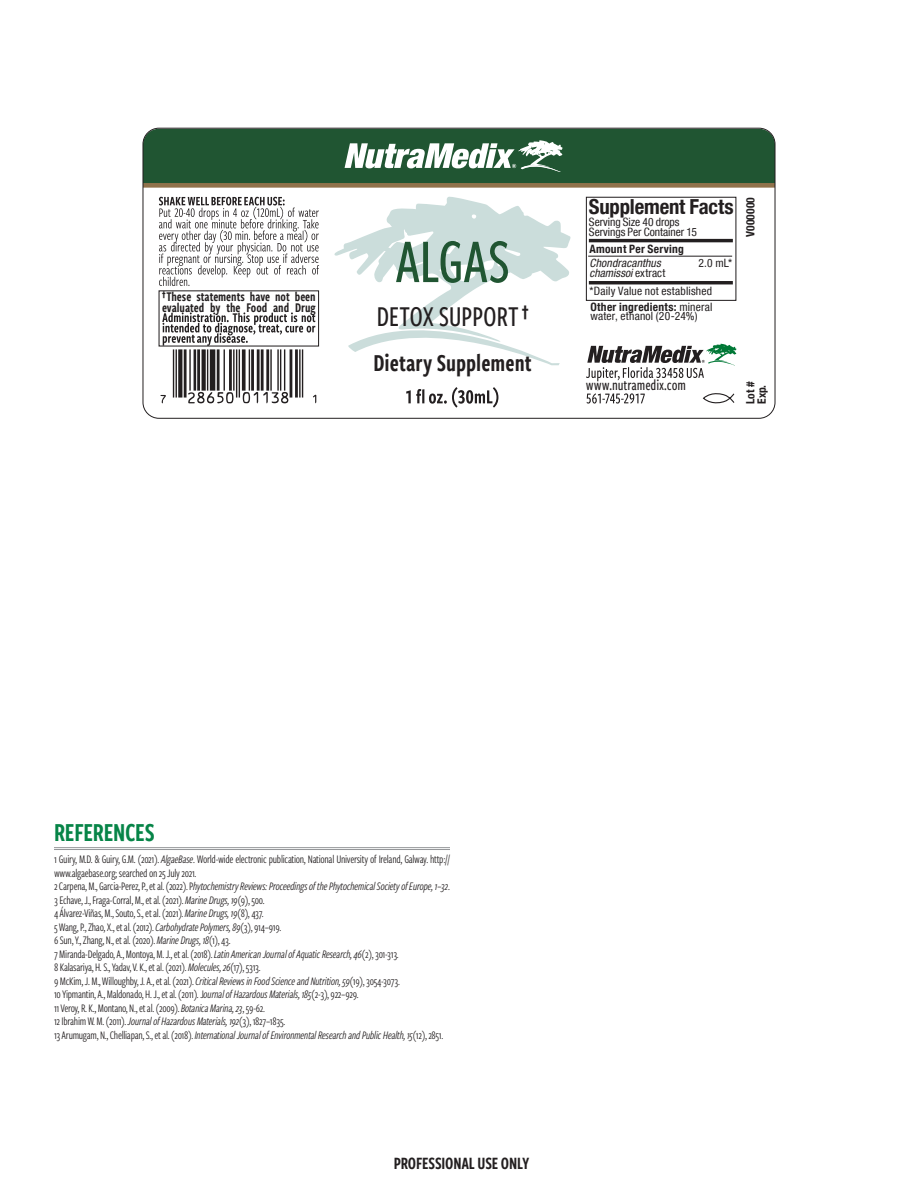
<style>
.page{position:relative;width:918px;height:1188px;background:#fff}
.page>*{position:absolute;margin:0;border:0;box-sizing:border-box;transform-origin:0 0}
.t1{font:500 64.5px "Freight Sans Cmp Pro";letter-spacing:-.02em;color:#205532}
.t2{font:500 30px "Freight Sans Cmp Pro";letter-spacing:-.01em;color:#231f20}
.NAME_22_5pt__underli{font:27px "Freight Sans Cmp Pro Semi";letter-spacing:-.015em;color:#068447}
.t3{font:25.35px "Freight Sans Cmp Pro Semi";color:#231f20}
.t4{font:700 condensed 20.7px "Helvetica Neue LT Com";letter-spacing:-.01em;color:#231f20}
.t5{font:18px "Freight Sans Cmp Pro Semi";letter-spacing:-.01em;color:#231f20}
.t6{font:500 15.6px "Freight Sans Cmp Pro";letter-spacing:-.005em;color:#231f20}
.t7{font:13.8px/10.4px "Freight Sans Cmp Pro Semi";letter-spacing:-.005em;color:#231f20}
.t8{font:12px/13.5px "Freight Sans Cmp Pro";letter-spacing:-.025em;color:#231f20}
.t9{font:italic 12px "Freight Sans Cmp Pro";letter-spacing:-.025em;color:#231f20}
.t10{font:condensed 11.55px/10.4px "Helvetica Neue LT Com";letter-spacing:.01em;color:#231f20}
.t11{font:700 condensed 11.55px/11.6px "Helvetica Neue LT Com";letter-spacing:.02em;color:#231f20}
.t12{font:700 condensed 11.55px "Helvetica Neue LT Com";color:#231f20}
.s1{font-weight:400;font-style:italic}
.s2{font-style:italic}
.s3{font-weight:700}
.s4{font-style:normal}
</style>
<div class="page">
<hr style="left:54px;top:847px;width:396px;height:1px;background:#939598">
<hr style="left:54px;top:849px;width:396px;height:1px;background:#939598">
<div style="left:143px;top:129px;width:632px;height:55px;background:#205532"></div>
<svg style="left:334px;top:196px;width:237px;height:169px"></svg>
<svg style="left:345px;top:140px;width:218px;height:32px"></svg>
<div style="left:143px;top:183px;width:632px;height:5px;background:#90724b"></div>
<svg style="left:406px;top:387px;width:92px;height:21px"></svg>
<svg style="left:702px;top:393px;width:33px;height:11px"></svg>
<svg style="left:587px;top:393px;width:58px;height:11px"></svg>
<svg style="left:586px;top:344px;width:150px;height:37px"></svg>
<svg style="left:159px;top:197px;width:160px;height:89px"></svg>
<svg style="left:160px;top:312px;width:156px;height:91px"></svg>
<hr style="left:589px;top:239px;width:144px;height:3px;background:#231f20">
<hr style="left:589px;top:281px;width:144px;height:3px;background:#231f20">
<hr style="left:588px;top:256px;width:144px;height:1px;background:#231f20">
<div style="left:586px;top:197px;width:150px;height:104px;border:1px solid #231f20"></div>
<p class="t7" style="left:162px;top:291px;width:155px"><sup>†</sup>These statements have not been evaluated by the Food and Drug</p>
<p class="t1" style="left:395px;top:218px;width:117px">ALGAS</p>
<p class="t2" style="left:376px;top:296px;width:154px">DETOX SUPPORT <sup>†</sup></p>
<p class="t3" style="left:373px;top:346px;width:160px">Dietary Supplement</p>
<p class="t4" style="left:589px;top:194px;width:146px">Supplement Facts</p>
<p class="t10" style="left:589px;top:216px;width:110px">Serving Size 40 drops<br>Servings Per Container 15</p>
<p class="t11" style="left:589px;top:242px;width:96px;line-height:13.8px">Amount Per Serving<br><span class="s1">Chondracanthus</span></p>
<p class="t10" style="left:589px;top:264px;width:124px;line-height:18.5px"><span class="s2">chamissoi</span> extract<br>*Daily Value not established</p>
<p class="t10" style="left:698px;top:257px;width:35px">2.0 mL*</p>
<p class="t10" style="left:590px;top:302px;width:123px;line-height:9.1px"><span class="s3">Other ingredients:</span> mineral water, ethanol (20-24%)</p>
<p class="t12" style="left:743px;top:237px;width:41px;rotate:-90deg">V000000</p>
<p class="t6" style="left:586px;top:374px;width:102px">www.nutramedix.com</p>
<p class="t11" style="left:745px;top:404px;width:24px;rotate:-90deg">Lot #<br>Exp.</p>
<p class="NAME_22_5pt__underli" style="left:54px;top:814px;width:102px">REFERENCES</p>
<p class="t8" style="left:54px;top:852px;width:398px">1 Guiry, M.D. &amp; Guiry, G.M. (2021). <span class="s2">AlgaeBase</span>. World-wide electronic publication, National University of Ireland, Galway. http:// www.algaebase.org; searched on 25 July 2021.</p>
<p class="t9" style="left:54px;top:878px;width:398px"><span class="s4">2 Carpena, M., Garcia-Perez, P., et al. (2022). P</span>hytochemistry Reviews: Proceedings of the Phytochemical Society of Europe, 1–32<span class="s4">.</span></p>
<p class="t8" style="left:54px;top:893px;width:212px">3 Echave, J., Fraga-Corral, M., et al. (2021). <span class="s2">Marine Drugs, 19</span>(9), 500.</p>
<p class="t8" style="left:54px;top:906px;width:211px">4 Álvarez-Viñas, M., Souto, S., et al. (2021). <span class="s2">Marine Drugs, 19</span>(8), 437.</p>
<p class="t8" style="left:54px;top:920px;width:229px">5 Wang, P., Zhao, X., et al. (2012). <span class="s2">Carbohydrate Polymers, 89</span>(3), 914–919.</p>
<p class="t8" style="left:54px;top:933px;width:178px">6 Sun, Y., Zhang, N., et al. (2020). <span class="s2">Marine Drugs, 18</span>(1), 43.</p>
<p class="t8" style="left:54px;top:947px;width:346px">7 Miranda-Delgado, A., Montoya, M. J., et al. (2018). <span class="s2">Latin American Journal of Aquatic Research, 46</span>(2), 301-313.</p>
<p class="t8" style="left:54px;top:960px;width:208px">8 Kalasariya, H. S., Yadav, V. K., et al. (2021). <span class="s2">Molecules, 26</span>(17), 5313.</p>
<p class="t8" style="left:54px;top:974px;width:347px">9 McKim, J. M., Willoughby, J. A., et al. (2021). <span class="s2">Critical Reviews in Food Science and Nutrition, 59</span>(19), 3054-3073.</p>
<p class="t8" style="left:54px;top:987px;width:306px">10 Yipmantin, A., Maldonado, H. J., et al. (2011). J<span class="s2">ournal of Hazardous Materials, 185</span>(2-3), 922–929.</p>
<p class="t8" style="left:54px;top:1001px;width:213px">11 Veroy, R. K., Montano, N., et al. (2009). <span class="s2">Botanica Marina, 23</span>, 59-62.</p>
<p class="t8" style="left:54px;top:1014px;width:233px">12 Ibrahim W. M. (2011). <span class="s2">Journal of Hazardous Materials, 192</span>(3), 1827–1835.</p>
<p class="t9" style="left:54px;top:1027px;width:391px"><span class="s4">13 Arumugam, N., Chelliapan, S., et al. (2018).</span> International Journal of Environmental Research and Public Health, 15<span class="s4">(12), 2851.</span></p>
<h3 class="t5" style="left:394px;top:1151px;width:137px">PROFESSIONAL USE ONLY</h3>
</div>
